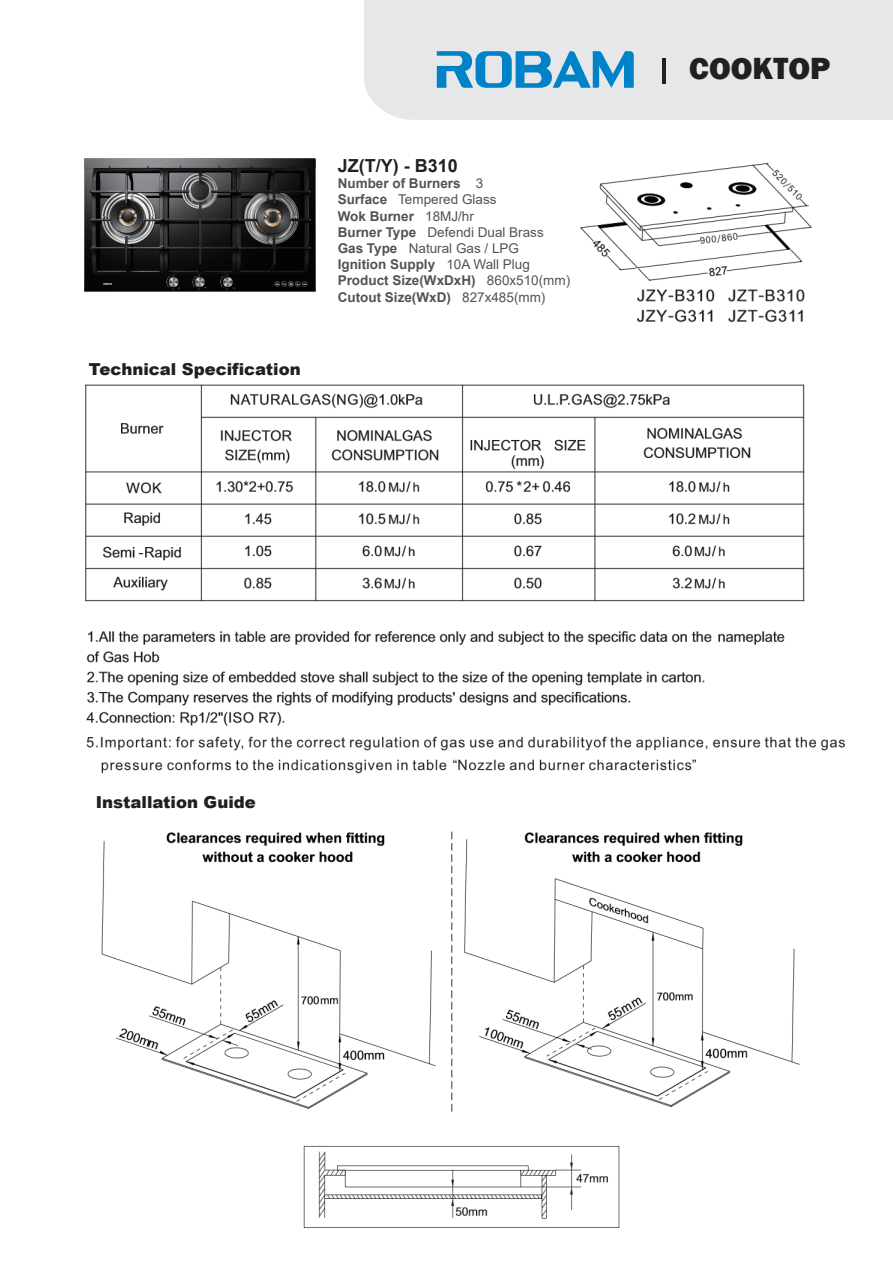
<style>
.page{position:relative;width:893px;height:1263px;background:#fff}
.page>*{position:absolute;margin:0;border:0;box-sizing:border-box;transform-origin:0 0}
.t1{font:800 31.5px "Franklin Gothic";color:#231f20}
.t2{font:700 18px "Arial";color:#231f20}
.t3{font:900 16.5px "Arial";color:#231f20}
.t4{font:700 13.5px/16.2px "Arial";color:#545354}
.s1{font-weight:400}
</style>
<div class="page">
<div style="left:364px;top:1px;width:529px;height:119px;background:#e6e7e9"></div>
<svg style="left:437px;top:51px;width:197px;height:37px;background:#67afd6"></svg>
<hr style="left:662px;top:58px;width:3px;height:26px;background:#231f20">
<img style="left:85px;top:384px;width:761px;height:390px">
<img style="left:101px;top:831px;width:699px;height:281px">
<img style="left:303px;top:1145px;width:317px;height:83px">
<img style="left:85px;top:158px;width:231px;height:134px">
<img style="left:580px;top:162px;width:232px;height:161px">
<p class="t3" style="left:89px;top:357px;width:214px">Technical Specification</p>
<h2 class="t2" style="left:338px;top:153px;width:122px">JZ(T/Y) - B310</h2>
<p class="t4" style="left:338px;top:175px;width:234px">Number of Burners <span class="s1">3<br></span>Surface <span class="s1">Tempered Glass<br></span>Wok Burner <span class="s1">18MJ/hr<br></span>Burner Type <span class="s1">Defendi Dual Brass<br></span>Gas Type <span class="s1">Natural Gas / LPG<br></span>Ignition Supply <span class="s1">10A Wall Plug<br></span>Product Size(WxDxH) <span class="s1">860x510(mm)<br></span>Cutout Size(WxD) <span class="s1">827x485(mm)</span></p>
<h1 class="t1" style="left:689px;top:48px;width:143px">COOKTOP</h1>
<p class="t3" style="left:96px;top:790px;width:162px">Installation Guide</p>
</div>
